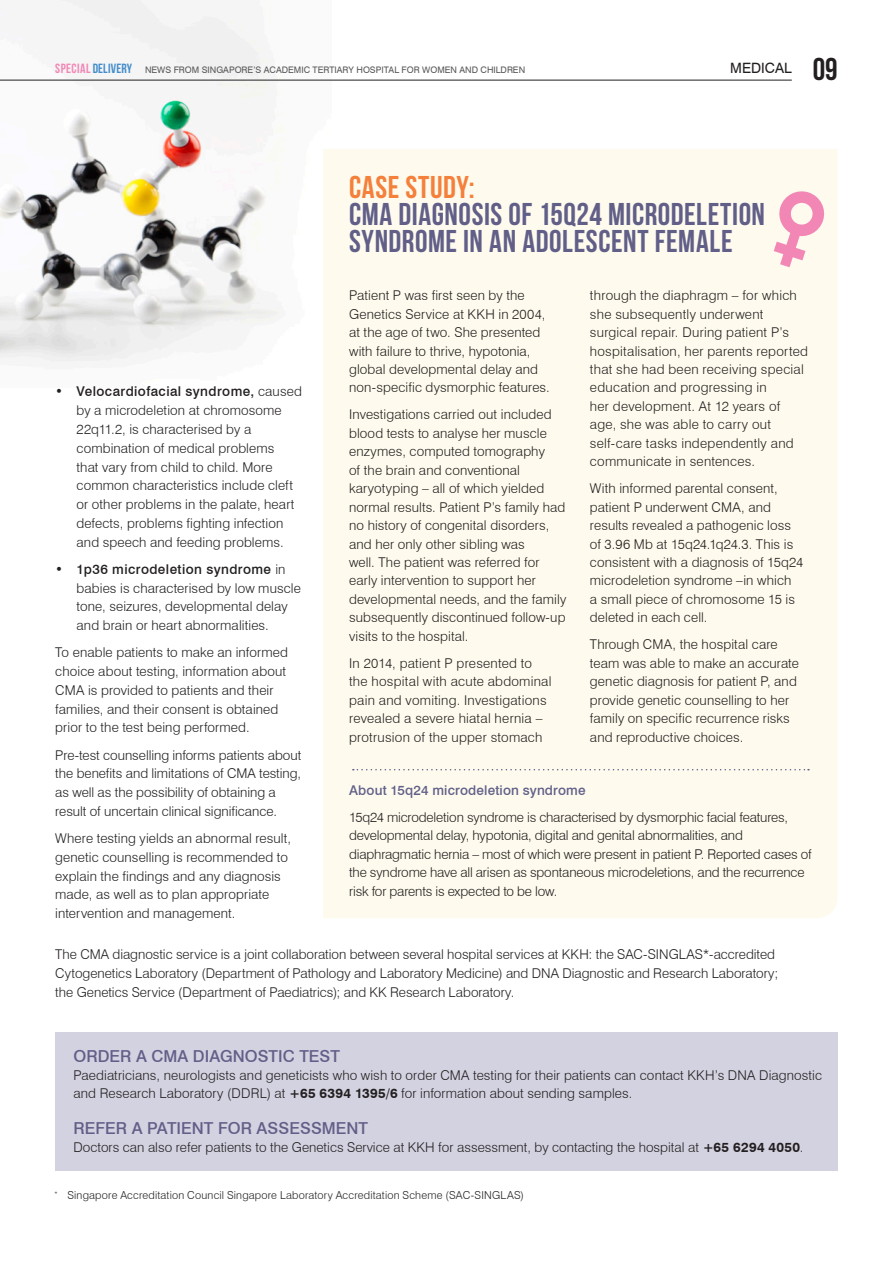
<style>
.page{position:relative;width:893px;height:1263px;background:#fff}
.page>*{position:absolute;margin:0;border:0;box-sizing:border-box;transform-origin:0 0}
.t1{font:31.5px/27px "Bebas Neue";letter-spacing:.015em;color:#615f88}
.t2{font:31.5px "Bebas Neue";color:#231f20}
.t3{font:500 16.5px "Swiss 721 BT";color:#615f88}
.t4{font:14.25px "Swiss 721 BT";color:#231f20}
.t5{font:300 13.5px/18.5px "Swiss 721 BT";letter-spacing:.005em;color:#231f20}
.t6{font:500 13.5px "Swiss 721 BT";letter-spacing:.01em;color:#615f88}
.t7{font:13.35px "Bebas Neue";letter-spacing:.02em;color:#448dcb}
.t8{font:300 10.95px "Swiss 721 BT";letter-spacing:.02em;color:#231f20}
.t9{font:9px "Swiss 721 BT";color:#57585a}
.s1{color:#f287b6}
.s2{color:#f4803b}
.s3{font-weight:500}
.s4{font-weight:700}
</style>
<div class="page">
<img style="left:0;top:0;width:332px;height:362px">
<hr style="left:0;top:80px;width:792px;height:1px;background:#231f20">
<div style="left:323px;top:149px;width:515px;height:769px;background:#fefbee"></div>
<svg style="left:353px;top:769px;width:456px;height:1px"></svg>
<div style="left:55px;top:1033px;width:783px;height:138px;background:#d3d2e0"></div>
<svg style="left:774px;top:189px;width:53px;height:78px;background:#f8cad6"></svg>
<p class="t7" style="left:55px;top:61px;width:78px"><span class="s1">SPECIAL</span> DELIVERY</p>
<p class="t9" style="left:145px;top:64px;width:382px">NEWS FROM SINGAPORE’S ACADEMIC TERTIARY HOSPITAL FOR WOMEN AND CHILDREN</p>
<p class="t4" style="left:730px;top:60px;width:63px">MEDICAL</p>
<p class="t2" style="left:813px;top:52px;width:26px">09</p>
<p class="t1" style="left:349px;top:173px;width:417px"><span class="s2">CASE STUDY:<br></span>CMA DIAGNOSIS OF 15q24 MICRODELETION<br>SYNDROME IN AN ADOLESCENT FEMALE</p>
<p class="t5" style="left:77px;top:382px;width:227px;text-indent:-21px">• <span class="s3">Velocardiofacial syndrome,</span> caused by a microdeletion at chromosome 22q11.2, is characterised by a combination of medical problems<br>that vary from child to child. More common characteristics include cleft or other problems in the palate, heart defects, problems fighting infection and speech and feeding problems.</p>
<p class="t5" style="left:77px;top:559px;width:226px;text-indent:-21px">• <span class="s3">1p36 microdeletion syndrome</span> in babies is characterised by low muscle tone, seizures, developmental delay and brain or heart abnormalities.</p>
<p class="t5" style="left:55px;top:643px;width:234px">To enable patients to make an informed choice about testing, information about CMA is provided to patients and their families, and their consent is obtained prior to the test being performed.</p>
<p class="t5" style="left:55px;top:745px;width:248px">Pre-test counselling informs patients about the benefits and limitations of CMA testing, as well as the possibility of obtaining a result of uncertain clinical significance.</p>
<p class="t5" style="left:55px;top:829px;width:237px">Where testing yields an abnormal result, genetic counselling is recommended to explain the findings and any diagnosis made, as well as to plan appropriate intervention and management.</p>
<p class="t5" style="left:349px;top:286px;width:202px">Patient P was first seen by the<br>Genetics Service at KKH in 2004, at the age of two. She presented with failure to thrive, hypotonia, global developmental delay and non-specific dysmorphic features.</p>
<p class="t5" style="left:349px;top:405px;width:219px">Investigations carried out included blood tests to analyse her muscle enzymes, computed tomography<br>of the brain and conventional karyotyping – all of which yielded normal results. Patient P’s family had no history of congenital disorders, and her only other sibling was<br>well. The patient was referred for early intervention to support her developmental needs, and the family subsequently discontinued follow-up visits to the hospital.</p>
<p class="t5" style="left:349px;top:654px;width:204px">In 2014, patient P presented to the hospital with acute abdominal pain and vomiting. Investigations revealed a severe hiatal hernia – protrusion of the upper stomach</p>
<p class="t5" style="left:590px;top:286px;width:220px">through the diaphragm – for which she subsequently underwent surgical repair. During patient P’s hospitalisation, her parents reported that she had been receiving special education and progressing in<br>her development. At 12 years of age, she was able to carry out self-care tasks independently and communicate in sentences.</p>
<p class="t5" style="left:590px;top:479px;width:215px">With informed parental consent, patient P underwent CMA, and results revealed a pathogenic loss of 3.96 Mb at 15q24.1q24.3. This is consistent with a diagnosis of 15q24 microdeletion syndrome –in which<br>a small piece of chromosome 15 is deleted in each cell.</p>
<p class="t5" style="left:590px;top:635px;width:211px">Through CMA, the hospital care team was able to make an accurate genetic diagnosis for patient P, and provide genetic counselling to her family on specific recurrence risks and reproductive choices.</p>
<p class="t6" style="left:349px;top:782px;width:238px">About 15q24 microdeletion syndrome</p>
<p class="t5" style="left:349px;top:808px;width:464px">15q24 microdeletion syndrome is characterised by dysmorphic facial features, developmental delay, hypotonia, digital and genital abnormalities, and diaphragmatic hernia – most of which were present in patient P. Reported cases of the syndrome have all arisen as spontaneous microdeletions, and the recurrence risk for parents is expected to be low.</p>
<p class="t5" style="left:55px;top:945px;width:725px">The CMA diagnostic service is a joint collaboration between several hospital services at KKH: the SAC-SINGLAS*-accredited<br>Cytogenetics Laboratory (Department of Pathology and Laboratory Medicine) and DNA Diagnostic and Research Laboratory; the Genetics Service (Department of Paediatrics); and KK Research Laboratory.</p>
<p class="t3" style="left:74px;top:1046px;width:268px">ORDER A CMA DIAGNOSTIC TEST</p>
<p class="t5" style="left:74px;top:1066px;width:750px;line-height:18px">Paediatricians, neurologists and geneticists who wish to order CMA testing for their patients can contact KKH’s DNA Diagnostic and Research Laboratory (DDRL) at <span class="s4">+65 6394 1395/6</span> for information about sending samples.</p>
<p class="t3" style="left:74px;top:1118px;width:296px">REFER A PATIENT FOR ASSESSMENT</p>
<p class="t5" style="left:74px;top:1138px;width:731px">Doctors can also refer patients to the Genetics Service at KKH for assessment, by contacting the hospital at <span class="s4">+65 6294 4050</span>.</p>
<p class="t8" style="left:55px;top:1189px;width:471px"><sup>*</sup> Singapore Accreditation Council Singapore Laboratory Accreditation Scheme (SAC-SINGLAS)</p>
</div>
